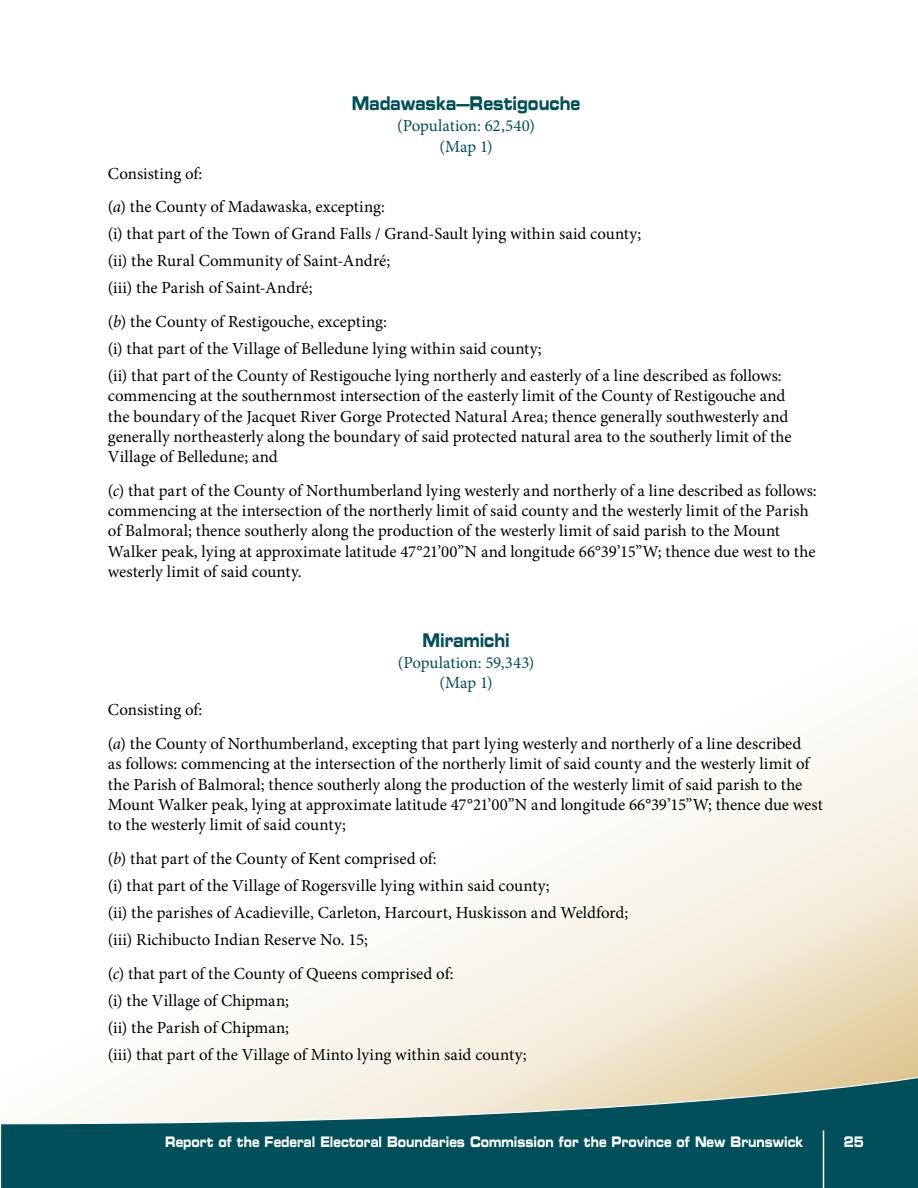
<style>
.page{position:relative;width:918px;height:1188px;background:#fff}
.page>*{position:absolute;margin:0;border:0;box-sizing:border-box;transform-origin:0 0}
.t1{font:18.9px "Eurostile Bold Extended Two";color:#004f5a;scale:.7 1}
.t2{font:16.8px/27px "Minion Pro";color:#000}
.t3{font:16.8px/20.2px "Minion Pro";letter-spacing:-.01em;color:#004f5a;text-align:center}
.t4{font:14.55px "Eurostile Bold Extended Two";color:#fff;scale:.7 1}
.s1{font-style:italic}
</style>
<div class="page">
<svg style="left:171px;top:692px;width:747px;height:373px"></svg>
<svg style="left:1px;top:1065px;width:917px;height:123px;background:#5b8a8a"></svg>
<hr style="left:823px;top:1130px;width:1px;height:58px;background:#fff">
<p class="t1" style="left:352px;top:90px;width:328px">Madawaska—Restigouche</p>
<p class="t3" style="left:397px;top:116px;width:140px">(Population: 62,540) (Map 1)</p>
<p class="t2" style="left:108px;top:156px;width:278px;line-height:33.8px">Consisting of:<br>(<span class="s1">a</span>) the County of Madawaska, excepting:</p>
<p class="t2" style="left:108px;top:220px;width:535px">(i) that part of the Town of Grand Falls / Grand-Sault lying within said county; (ii) the Rural Community of Saint-André;<br>(iii) the Parish of Saint-André;</p>
<p class="t2" style="left:108px;top:308px;width:675px">(<span class="s1">b</span>) the County of Restigouche, excepting:<br>(i) that part of the Village of Belledune lying within said county;<br>(ii) that part of the County of Restigouche lying northerly and easterly of a line described as follows:</p>
<p class="t2" style="left:108px;top:386px;width:685px;line-height:20.2px">commencing at the southernmost intersection of the easterly limit of the County of Restigouche and the boundary of the Jacquet River Gorge Protected Natural Area; thence generally southwesterly and generally northeasterly along the boundary of said protected natural area to the southerly limit of the Village of Belledune; and</p>
<p class="t2" style="left:108px;top:480px;width:710px;line-height:20.2px">(<span class="s1">c</span>) that part of the County of Northumberland lying westerly and northerly of a line described as follows: commencing at the intersection of the northerly limit of said county and the westerly limit of the Parish of Balmoral; thence southerly along the production of the westerly limit of said parish to the Mount Walker peak, lying at approximate latitude 47°21’00”N and longitude 66°39’15”W; thence due west to the westerly limit of said county.</p>
<p class="t1" style="left:422px;top:626px;width:126px">Miramichi</p>
<p class="t3" style="left:398px;top:653px;width:138px">(Population: 59,343) (Map 1)</p>
<p class="t2" style="left:108px;top:693px;width:695px;line-height:33.8px">Consisting of:<br>(<span class="s1">a</span>) the County of Northumberland, excepting that part lying westerly and northerly of a line described</p>
<p class="t2" style="left:108px;top:754px;width:716px;line-height:20.2px">as follows: commencing at the intersection of the northerly limit of said county and the westerly limit of the Parish of Balmoral; thence southerly along the production of the westerly limit of said parish to the Mount Walker peak, lying at approximate latitude 47°21’00”N and longitude 66°39’15”W; thence due west to the westerly limit of said county;</p>
<p class="t2" style="left:108px;top:845px;width:522px">(<span class="s1">b</span>) that part of the County of Kent comprised of:<br>(i) that part of the Village of Rogersville lying within said county;<br>(ii) the parishes of Acadieville, Carleton, Harcourt, Huskisson and Weldford; (iii) Richibucto Indian Reserve No. 15;</p>
<p class="t2" style="left:108px;top:960px;width:420px">(<span class="s1">c</span>) that part of the County of Queens comprised of:<br>(i) the Village of Chipman;<br>(ii) the Parish of Chipman;<br>(iii) that part of the Village of Minto lying within said county;</p>
<p class="t4" style="left:165px;top:1132px;width:913px">Report of the Federal Electoral Boundaries Commission for the Province of New Brunswick</p>
<p class="t4" style="left:844px;top:1132px;width:30px">25</p>
</div>
